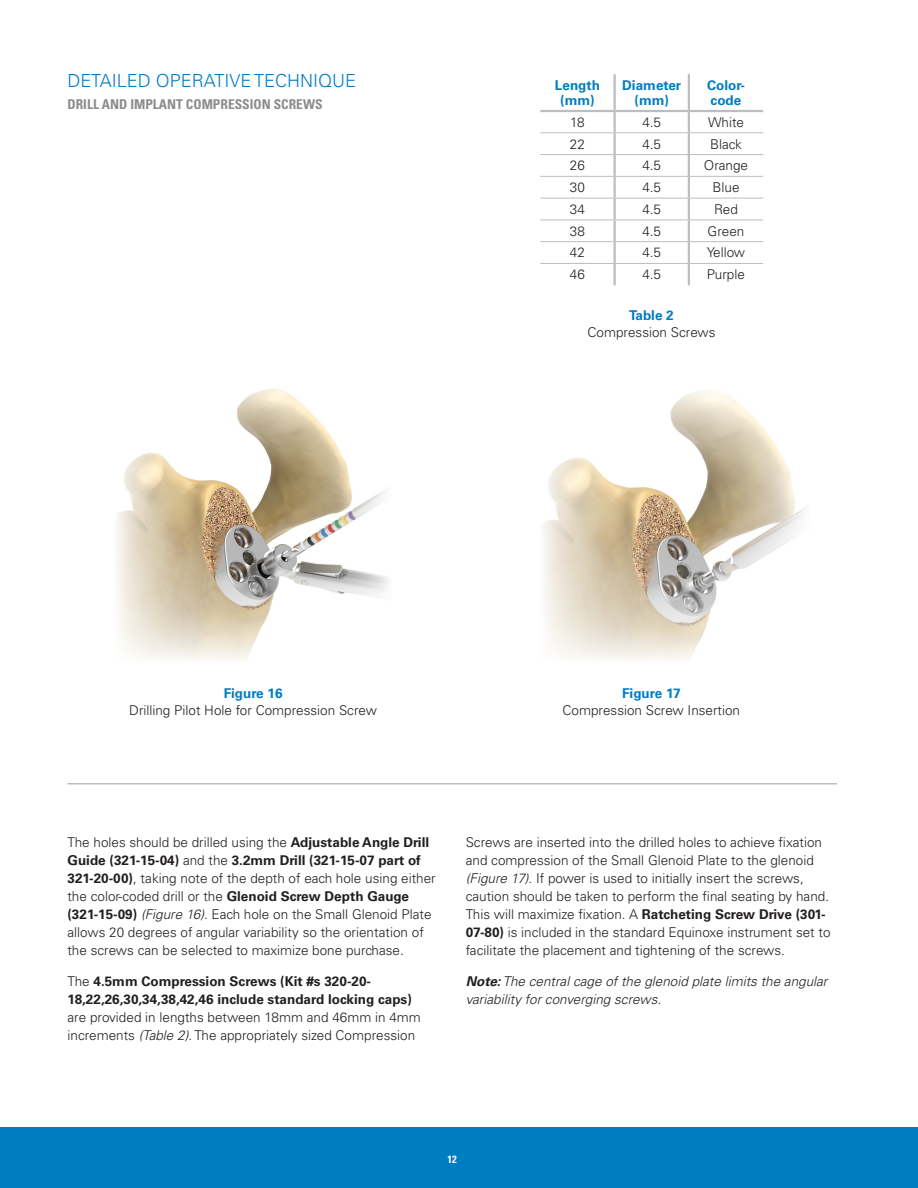
<style>
.page{position:relative;width:918px;height:1188px;background:#fff}
.page>*{position:absolute;margin:0;border:0;box-sizing:border-box;transform-origin:0 0}
.t1{font:300 18px "Univers LT Std";color:#007cc2}
.t2{font:300 13.5px/18px "Univers LT Std";color:#231f20}
.t3{font:700 13.5px/18px "Univers LT Std";color:#231f20}
.t4{font:italic 300 13.5px/18px "Univers LT Std";color:#231f20}
.t5{font:700 13.5px/15px "Univers LT Std";color:#007cc2;text-align:center}
.t6{font:700 condensed 13.5px "Univers LT Std";color:#8a8c8f}
.t7{font:700 condensed 10.5px "Univers LT Std";color:#fff}
.s1{font-weight:700}
.s2{font-style:italic}
.s3{font-weight:300}
</style>
<div class="page">
<div style="left:0;top:1127px;width:918px;height:61px;background:#007cc2"></div>
<hr style="left:68px;top:783px;width:769px;height:1px;background:#bcbdc0">
<img style="left:543px;top:390px;width:264px;height:269px">
<hr style="left:614px;top:74px;width:2px;height:36px;background:#bcbdc0">
<hr style="left:688px;top:74px;width:2px;height:36px;background:#bcbdc0">
<hr style="left:614px;top:112px;width:2px;height:20px;background:#bcbdc0">
<hr style="left:688px;top:112px;width:2px;height:20px;background:#bcbdc0">
<hr style="left:614px;top:133px;width:2px;height:21px;background:#bcbdc0">
<hr style="left:688px;top:133px;width:2px;height:21px;background:#bcbdc0">
<hr style="left:614px;top:155px;width:2px;height:21px;background:#bcbdc0">
<hr style="left:688px;top:155px;width:2px;height:21px;background:#bcbdc0">
<hr style="left:614px;top:177px;width:2px;height:21px;background:#bcbdc0">
<hr style="left:688px;top:177px;width:2px;height:21px;background:#bcbdc0">
<hr style="left:614px;top:198px;width:2px;height:22px;background:#bcbdc0">
<hr style="left:688px;top:198px;width:2px;height:22px;background:#bcbdc0">
<hr style="left:614px;top:220px;width:2px;height:21px;background:#bcbdc0">
<hr style="left:688px;top:220px;width:2px;height:21px;background:#bcbdc0">
<hr style="left:614px;top:242px;width:2px;height:21px;background:#bcbdc0">
<hr style="left:688px;top:242px;width:2px;height:21px;background:#bcbdc0">
<hr style="left:614px;top:264px;width:2px;height:21px;background:#bcbdc0">
<hr style="left:688px;top:264px;width:2px;height:21px;background:#bcbdc0">
<hr style="left:540px;top:110px;width:75px;height:2px;background:#bcbdc0">
<hr style="left:615px;top:110px;width:74px;height:2px;background:#bcbdc0">
<hr style="left:689px;top:110px;width:74px;height:2px;background:#bcbdc0">
<hr style="left:540px;top:132px;width:75px;height:1px;background:#bcbdc0">
<hr style="left:615px;top:132px;width:74px;height:1px;background:#bcbdc0">
<hr style="left:689px;top:132px;width:74px;height:1px;background:#bcbdc0">
<hr style="left:540px;top:154px;width:75px;height:1px;background:#bcbdc0">
<hr style="left:615px;top:154px;width:74px;height:1px;background:#bcbdc0">
<hr style="left:689px;top:154px;width:74px;height:1px;background:#bcbdc0">
<hr style="left:540px;top:176px;width:75px;height:1px;background:#bcbdc0">
<hr style="left:615px;top:176px;width:74px;height:1px;background:#bcbdc0">
<hr style="left:689px;top:176px;width:74px;height:1px;background:#bcbdc0">
<hr style="left:540px;top:198px;width:75px;height:1px;background:#bcbdc0">
<hr style="left:615px;top:198px;width:74px;height:1px;background:#bcbdc0">
<hr style="left:689px;top:198px;width:74px;height:1px;background:#bcbdc0">
<hr style="left:540px;top:220px;width:75px;height:1px;background:#bcbdc0">
<hr style="left:615px;top:220px;width:74px;height:1px;background:#bcbdc0">
<hr style="left:689px;top:220px;width:74px;height:1px;background:#bcbdc0">
<hr style="left:540px;top:241px;width:75px;height:1px;background:#bcbdc0">
<hr style="left:615px;top:241px;width:74px;height:1px;background:#bcbdc0">
<hr style="left:689px;top:241px;width:74px;height:1px;background:#bcbdc0">
<hr style="left:540px;top:263px;width:75px;height:1px;background:#bcbdc0">
<hr style="left:615px;top:263px;width:74px;height:1px;background:#bcbdc0">
<hr style="left:689px;top:263px;width:74px;height:1px;background:#bcbdc0">
<img style="left:117px;top:389px;width:271px;height:271px">
<h1 class="t1" style="left:68px;top:70px;width:290px">DETAILED OPERATIVE TECHNIQUE</h1>
<p class="t6" style="left:68px;top:95px;width:257px">DRILL AND IMPLANT COMPRESSION SCREWS</p>
<p class="t5" style="left:555px;top:78px;width:47px">Length (mm)</p>
<p class="t5" style="left:622px;top:78px;width:60px">Diameter (mm)</p>
<p class="t5" style="left:707px;top:78px;width:39px;text-align:left">Color&shy;code</p>
<p class="t2" style="left:570px;top:113px;width:16px">18</p>
<p class="t2" style="left:642px;top:113px;width:20px">4.5</p>
<p class="t2" style="left:708px;top:113px;width:38px">White</p>
<p class="t2" style="left:570px;top:135px;width:17px">22</p>
<p class="t2" style="left:642px;top:135px;width:20px">4.5</p>
<p class="t2" style="left:710px;top:135px;width:33px">Black</p>
<p class="t2" style="left:570px;top:157px;width:17px">26</p>
<p class="t2" style="left:642px;top:157px;width:20px">4.5</p>
<p class="t2" style="left:704px;top:157px;width:46px">Orange</p>
<p class="t2" style="left:570px;top:178px;width:17px">30</p>
<p class="t2" style="left:642px;top:178px;width:20px">4.5</p>
<p class="t2" style="left:713px;top:178px;width:29px">Blue</p>
<p class="t2" style="left:570px;top:200px;width:17px">34</p>
<p class="t2" style="left:642px;top:200px;width:20px">4.5</p>
<p class="t2" style="left:714px;top:200px;width:25px">Red</p>
<p class="t2" style="left:570px;top:222px;width:17px">38</p>
<p class="t2" style="left:642px;top:222px;width:20px">4.5</p>
<p class="t2" style="left:708px;top:222px;width:38px">Green</p>
<p class="t2" style="left:570px;top:244px;width:17px">42</p>
<p class="t2" style="left:642px;top:244px;width:20px">4.5</p>
<p class="t2" style="left:707px;top:244px;width:40px">Yellow</p>
<p class="t2" style="left:570px;top:265px;width:17px">46</p>
<p class="t2" style="left:642px;top:265px;width:20px">4.5</p>
<p class="t2" style="left:707px;top:265px;width:39px">Purple</p>
<p class="t5" style="left:629px;top:308px;width:46px">Table 2</p>
<p class="t2" style="left:588px;top:323px;width:130px">Compression Screws</p>
<p class="t5" style="left:224px;top:686px;width:60px">Figure 16</p>
<p class="t2" style="left:129px;top:701px;width:249px">Drilling Pilot Hole for Compression Screw</p>
<p class="t5" style="left:622px;top:686px;width:60px">Figure 17</p>
<p class="t2" style="left:563px;top:701px;width:179px">Compression Screw Insertion</p>
<p class="t2" style="left:68px;top:833px;width:370px">The holes should be drilled using the <span class="s1">Adjustable Angle Drill Guide (321-15-04)</span> and the <span class="s1">3.2mm Drill (321-15-07 part of 321-20-00)</span>, taking note of the depth of each hole using either the color-coded drill or the <span class="s1">Glenoid Screw Depth Gauge (321-15-09)</span> <span class="s2">(Figure 16)</span>. Each hole on the Small Glenoid Plate allows 20 degrees of angular variability so the orientation of the screws can be selected to maximize bone purchase.</p>
<p class="t3" style="left:68px;top:973px;width:346px"><span class="s3">The</span> 4.5mm Compression Screws (Kit #s 320-20-<br>18,22,26,30,34,38,42,46 include standard locking caps)</p>
<p class="t2" style="left:68px;top:1008px;width:355px">are provided in lengths between 18mm and 46mm in 4mm increments <span class="s2">(Table 2)</span>. The appropriately sized Compression</p>
<p class="t2" style="left:466px;top:833px;width:366px">Screws are inserted into the drilled holes to achieve fixation and compression of the Small Glenoid Plate to the glenoid <span class="s2">(Figure 17)</span>. If power is used to initially insert the screws, caution should be taken to perform the final seating by hand.<br>This will maximize fixation. A <span class="s1">Ratcheting Screw Drive (301- 07-80)</span> is included in the standard Equinoxe instrument set to facilitate the placement and tightening of the screws.</p>
<p class="t4" style="left:466px;top:973px;width:363px"><span class="s1">Note:</span> The central cage of the glenoid plate limits the angular variability for converging screws.</p>
<p class="t7" style="left:448px;top:1153px;width:11px">12</p>
</div>
